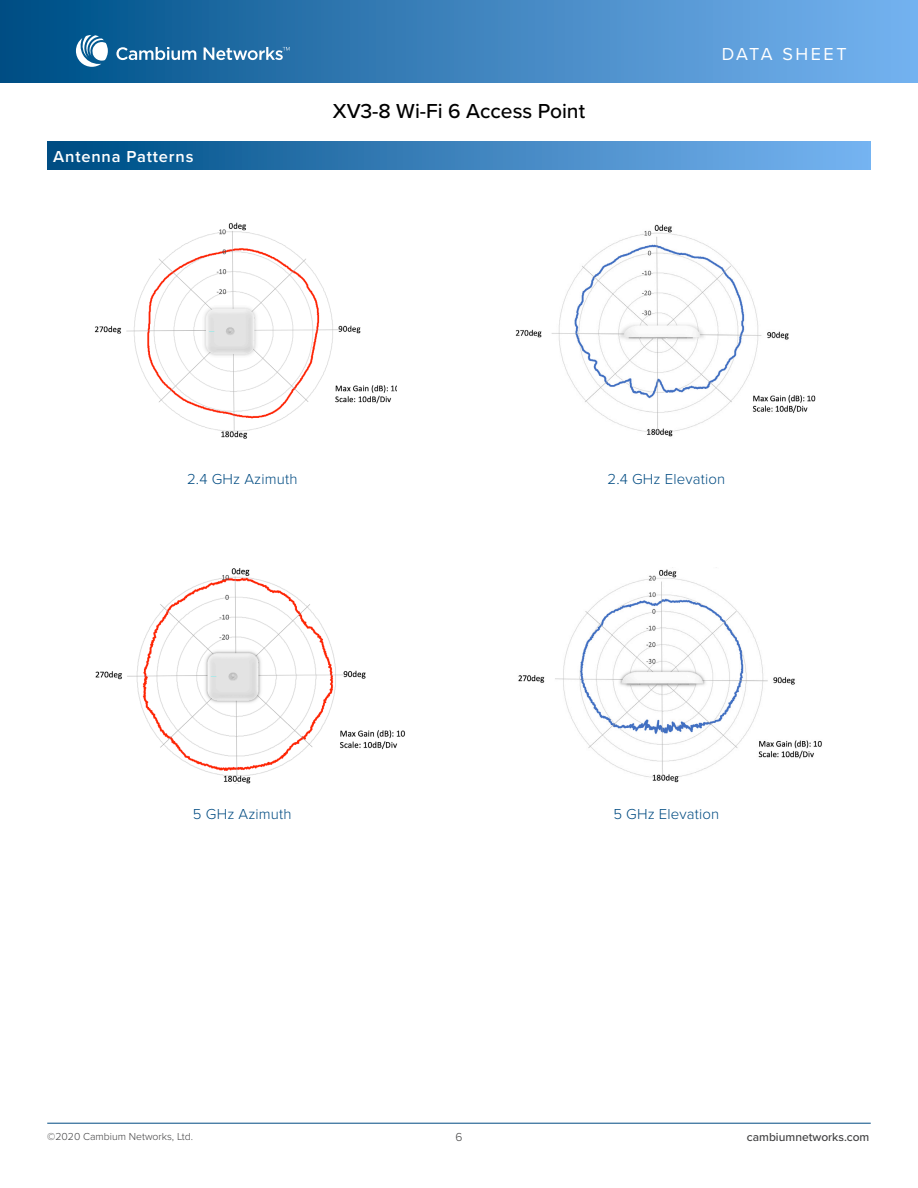
<style>
.page{position:relative;width:918px;height:1188px;background:#fff}
.page>*{position:absolute;margin:0;border:0;box-sizing:border-box;transform-origin:0 0}
.t1{font:500 21px "Proxima Nova";color:#000}
.t2{font:18px "Proxima Nova";letter-spacing:.14em;color:#fff}
.t3{font:600 16.5px "Proxima Nova";letter-spacing:.05em;color:#fff}
.t4{font:300 15px "Proxima Nova";letter-spacing:.01em;color:#004b82}
.t5{font:500 12px "Proxima Nova";color:#404041}
.t6{font:300 12px "Proxima Nova";color:#404041}
.t7{font:300 10.5px "Proxima Nova";color:#404041}
</style>
<div class="page">
<hr style="left:47px;top:1123px;width:824px;height:1px;background:#004b82">
<div style="left:0;top:0;width:918px;height:82px;background:linear-gradient(to right,#004f85,#78b4f1)"></div>
<svg style="left:116px;top:47px;width:80px;height:13px"></svg>
<svg style="left:204px;top:47px;width:86px;height:13px"></svg>
<svg style="left:76px;top:35px;width:32px;height:32px"></svg>
<div style="left:47px;top:142px;width:824px;height:28px;background:linear-gradient(to right,#004d84,#7ab5f3)"></div>
<img style="left:94px;top:222px;width:302px;height:216px">
<img style="left:515px;top:225px;width:301px;height:212px">
<img style="left:95px;top:568px;width:311px;height:215px">
<img style="left:518px;top:569px;width:304px;height:214px">
<p class="t3" style="left:53px;top:145px;width:142px">Antenna Patterns</p>
<h1 class="t1" style="left:333px;top:95px;width:254px">XV3-8 Wi-Fi 6 Access Point</h1>
<p class="t2" style="left:722px;top:41px;width:126px">DATA SHEET</p>
<p class="t4" style="left:187px;top:468px;width:112px">2.4 GHz Azimuth</p>
<p class="t4" style="left:607px;top:468px;width:119px">2.4 GHz Elevation</p>
<p class="t4" style="left:193px;top:803px;width:100px">5 GHz Azimuth</p>
<p class="t4" style="left:613px;top:803px;width:108px">5 GHz Elevation</p>
<p class="t7" style="left:47px;top:1128px;width:147px">©2020 Cambium Networks, Ltd.</p>
<p class="t6" style="left:455px;top:1128px;width:9px">6</p>
<p class="t5" style="left:747px;top:1128px;width:124px">cambiumnetworks.com</p>
</div>
